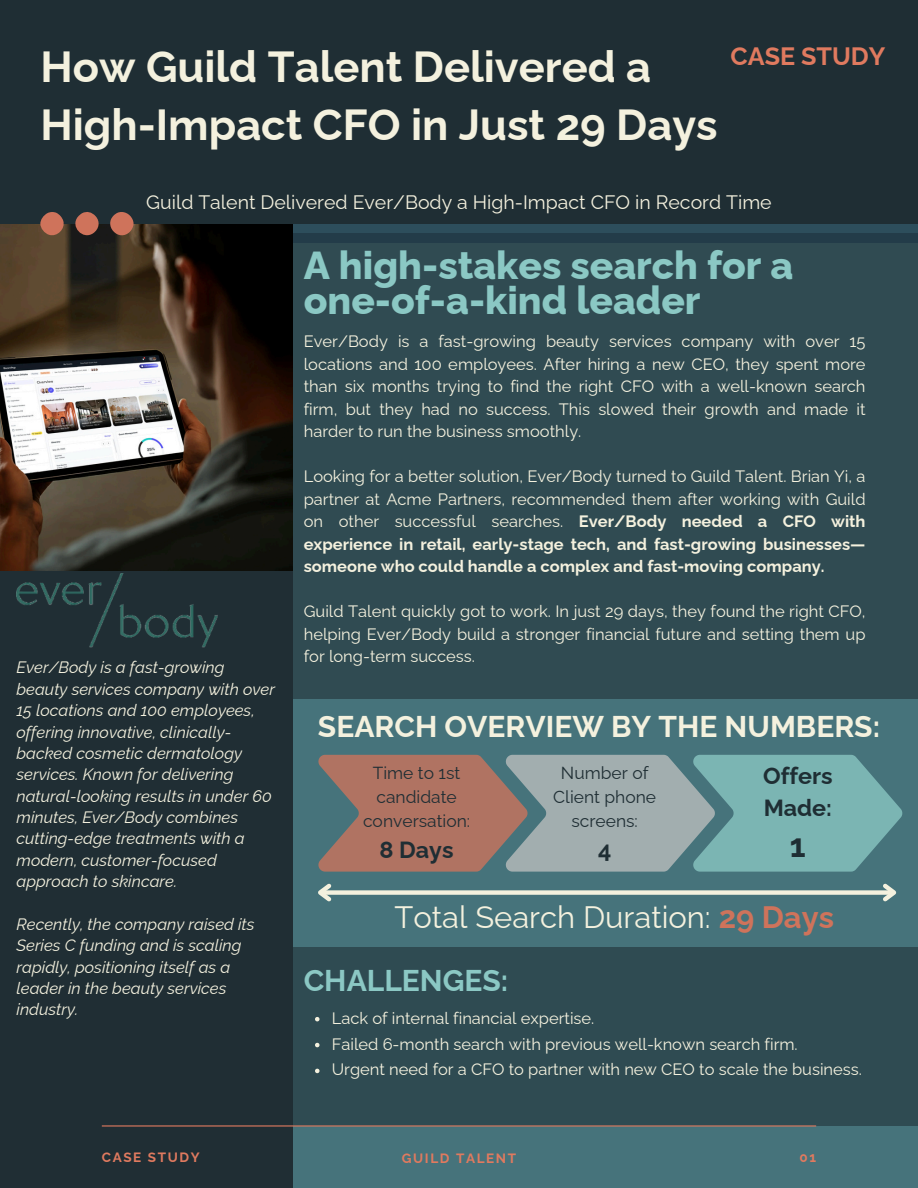
<style>
.page{position:relative;width:918px;height:1188px;background:#46737b}
.page>*{position:absolute;margin:0;border:0;box-sizing:border-box;transform-origin:0 0}
.t1{font:700 43.5px/58.5px "Raleway";color:#f4f1de}
.t2{font:800 39px/34.8px "Raleway";color:#8bc8c4}
.t3{font:700 32.25px "Raleway";color:#1f2e34}
.t4{font:30.9px "Raleway";color:#f4f1de}
.t5{font:700 30px "Raleway";color:#f4f1de}
.t6{font:700 30px "Raleway";color:#8bc8c4}
.t7{font:700 25.05px "Raleway";color:#e07a5f}
.t8{font:700 23.4px/32.1px "Raleway";color:#1f2e34}
.t9{font:19.5px "Raleway";color:#f4f1de}
.t10{font:17.4px/24.3px "Raleway";color:#1f2e34;text-align:center}
.t11{font:16.5px/22.5px "Raleway";color:#f4f1de;text-align:justify}
.t12{font:italic 16.5px/21.3px "Raleway";color:#f4f1de}
.t13{font:700 13.5px "Raleway";letter-spacing:.12em;color:#e07a5f}
.s1{font-weight:700}
.s2{font-weight:700;color:#cf735b}
</style>
<div class="page">
<div style="left:292px;top:233px;width:626px;height:466px;background:#304b52"></div>
<div style="left:286px;top:224px;width:632px;height:19px;background:linear-gradient(to right,#274451,#284553)"></div>
<img style="left:0;top:224px;width:292px;height:347px">
<div style="left:0;top:571px;width:292px;height:617px;background:#202e34"></div>
<div style="left:0;top:0;width:918px;height:224px;background:#1f2e34"></div>
<svg style="left:40px;top:212px;width:60px;height:28px"></svg>
<svg style="left:109px;top:212px;width:25px;height:25px"></svg>
<div style="left:292px;top:947px;width:626px;height:179px;background:#2f4b52"></div>
<hr style="left:102px;top:1125px;width:714px;height:2px;background:#e07a5f">
<img style="left:17px;top:573px;width:201px;height:75px">
<svg style="left:318px;top:755px;width:585px;height:117px;background:#8d9692"></svg>
<div style="left:320px;top:890px;width:574px;height:5px;background:#f4f1de"></div>
<svg style="left:318px;top:883px;width:17px;height:19px"></svg>
<svg style="left:879px;top:883px;width:18px;height:19px"></svg>
<svg style="left:315px;top:1017px;width:5px;height:4px"></svg>
<svg style="left:315px;top:1043px;width:5px;height:4px"></svg>
<svg style="left:315px;top:1069px;width:5px;height:4px"></svg>
<p class="t1" style="left:40px;top:37px;width:679px">How Guild Talent Delivered a<br>High-Impact CFO in Just 29 Days</p>
<p class="t7" style="left:731px;top:41px;width:156px">CASE STUDY</p>
<p class="t9" style="left:146px;top:191px;width:627px">Guild Talent Delivered Ever/Body a High-Impact CFO in Record Time</p>
<p class="t12" style="left:17px;top:657px;width:260px">Ever/Body is a fast-growing beauty services company with over<br>15 locations and 100 employees, offering innovative, clinically&shy;backed cosmetic dermatology services. Known for delivering natural-looking results in under 60 minutes, Ever/Body combines cutting-edge treatments with a modern, customer-focused approach to skincare.</p>
<p class="t12" style="left:17px;top:913px;width:240px">Recently, the company raised its<br>Series C funding and is scaling rapidly, positioning itself as a leader in the beauty services industry.</p>
<p class="t2" style="left:304px;top:248px;width:491px">A high-stakes search for a one-of-a-kind leader</p>
<h1 class="t11" style="left:304px;top:330px;width:563px">Ever/Body is a fast-growing beauty services company with over 15 locations and 100 employees. After hiring a new CEO, they spent more than six months trying to find the right CFO with a well-known search firm, but they had no success. This slowed their growth and made it harder to run the business smoothly.</h1>
<h5 class="t11" style="left:304px;top:465px;width:563px">Looking for a better solution, Ever/Body turned to Guild Talent. Brian Yi, a partner at Acme Partners, recommended them after working with Guild on other successful searches. <span class="s1">Ever/Body needed a CFO with experience in retail, early-stage tech, and fast-growing businesses— someone who could handle a complex and fast-moving company.</span></h5>
<p class="t11" style="left:304px;top:600px;width:563px">Guild Talent quickly got to work. In just 29 days, they found the right CFO, helping Ever/Body build a stronger financial future and setting them up for long-term success.</p>
<h3 class="t5" style="left:318px;top:709px;width:564px">SEARCH OVERVIEW BY THE NUMBERS:</h3>
<p class="t10" style="left:373px;top:760px;width:89px">Time to 1st</p>
<p class="t10" style="left:363px;top:785px;width:109px">candidate conversation:</p>
<p class="t8" style="left:380px;top:834px;width:76px">8 Days</p>
<h2 class="t10" style="left:553px;top:760px;width:104px">Number of<br>Client phone screens:</h2>
<p class="t8" style="left:598px;top:834px;width:15px">4</p>
<p class="t8" style="left:763px;top:759px;width:71px">Offers<br>Made:</p>
<p class="t3" style="left:790px;top:826px;width:17px">1</p>
<p class="t4" style="left:395px;top:899px;width:441px">Total Search Duration: <span class="s2">29 Days</span></p>
<p class="t6" style="left:304px;top:963px;width:206px">CHALLENGES:</p>
<h6 class="t11" style="left:332px;top:1007px;width:264px">Lack of internal financial expertise.</h6>
<p class="t11" style="left:332px;top:1032px;width:467px">Failed 6-month search with previous well-known search firm.</p>
<p class="t11" style="left:332px;top:1058px;width:532px">Urgent need for a CFO to partner with new CEO to scale the business.</p>
<p class="t13" style="left:102px;top:1149px;width:99px">CASE STUDY</p>
<p class="t13" style="left:402px;top:1150px;width:116px">GUILD TALENT</p>
<h3 class="t13" style="left:800px;top:1149px;width:18px">01</h3>
</div>
